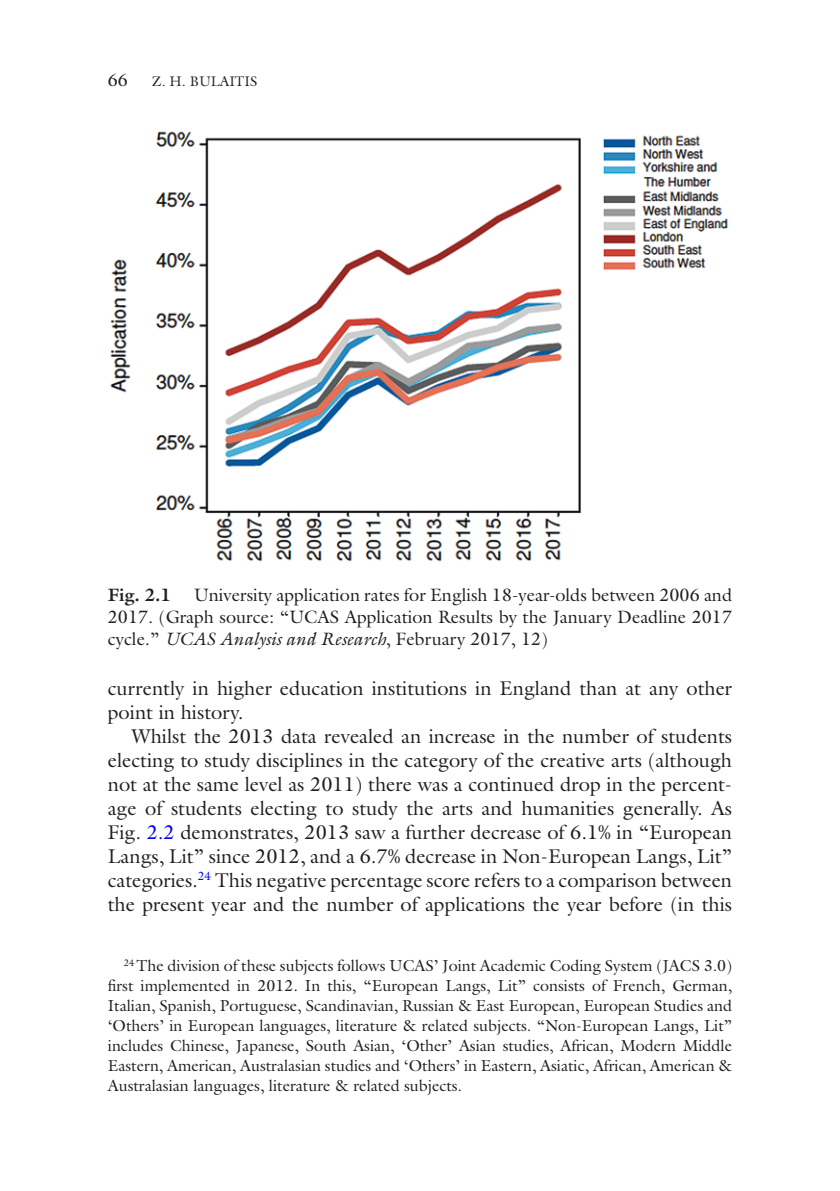
<style>
.page{position:relative;width:840px;height:1191px;background:#fff}
.page>*{position:absolute;margin:0;border:0;box-sizing:border-box;transform-origin:0 0}
.Text{font:20px/24px "Galliard Std";color:#231f20}
.t1{font:18px/22px "Galliard Std";color:#231f20;text-align:justify}
.Ftnote_00{font:16px/20px "Galliard Std";color:#231f20;text-align:justify}
.t2{font:14px "Galliard Std";color:#231f20}
.s1{font-weight:700}
.s2{font-style:italic}
.s3{color:#00f}
</style>
<div class="page">
<img style="left:110px;top:131px;width:619px;height:431px">
<p class="t1" style="left:108px;top:69px;width:22px">66</p>
<p class="t2" style="left:152px;top:72px;width:107px">Z. H. BULAITIS</p>
<p class="t1" style="left:108px;top:583px;width:625px"><span class="s1">Fig. 2.1</span> University application rates for English 18-year-olds between 2006 and 2017. (Graph source: “UCAS Application Results by the January Deadline 2017 cycle.” <span class="s2">UCAS Analysis and Research</span>, February 2017, 12)</p>
<p class="Text" style="left:108px;top:676px;width:625px">currently in higher education institutions in England than at any other point in history.</p>
<p class="Text" style="left:108px;top:724px;width:625px;text-align:justify;text-indent:24px">Whilst the 2013 data revealed an increase in the number of students electing to study disciplines in the category of the creative arts (although not at the same level as 2011) there was a continued drop in the percent&shy;age of students electing to study the arts and humanities generally. As Fig. <span class="s3">2.2</span> demonstrates, 2013 saw a further decrease of 6.1% in “European Langs, Lit” since 2012, and a 6.7% decrease in Non-European Langs, Lit” categories.<sup>24</sup> This negative percentage score refers to a comparison between the present year and the number of applications the year before (in this</p>
<p class="Ftnote_00" style="left:108px;top:955px;width:625px;text-indent:16px"><sup>24</sup> The division of these subjects follows UCAS’ Joint Academic Coding System (JACS 3.0) first implemented in 2012. In this, “European Langs, Lit” consists of French, German, Italian, Spanish, Portuguese, Scandinavian, Russian &amp; East European, European Studies and ‘Others’ in European languages, literature &amp; related subjects. “Non-European Langs, Lit” includes Chinese, Japanese, South Asian, ‘Other’ Asian studies, African, Modern Middle Eastern, American, Australasian studies and ‘Others’ in Eastern, Asiatic, African, American &amp; Australasian languages, literature &amp; related subjects.</p>
</div>
